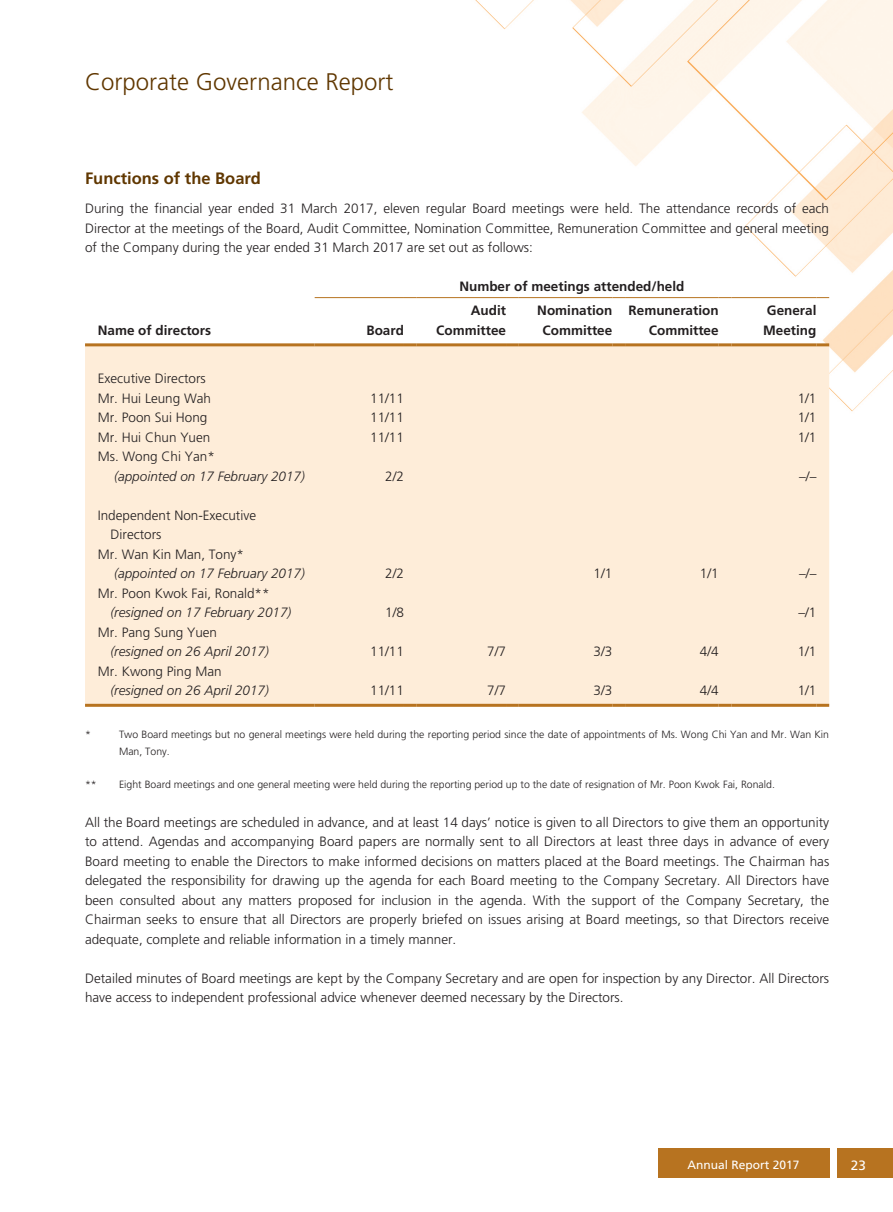
<style>
.page{position:relative;width:893px;height:1212px;background:#fff}
.page>*{position:absolute;margin:0;border:0;box-sizing:border-box;transform-origin:0 0}
.t1{font:300 24px "Frutiger LT Std";color:#603700}
.t2{font:700 16.5px "Frutiger LT Std";color:#603700}
.t3{font:300 13.5px/19.5px "Frutiger LT Std";color:#231f20;text-align:justify}
.t4{font:italic 300 13.5px "Frutiger LT Std";color:#231f20}
.t5{font:700 13.5px/19.5px "Frutiger LT Std";color:#231f20;text-align:right}
.t6{font:13.5px "Frutiger LT Std";color:#fff}
.t7{font:12px "Frutiger LT Std";color:#fff}
.t8{font:300 10.5px/16.5px "Frutiger LT Std";color:#231f20}
</style>
<div class="page">
<img style="left:314px;top:0;width:579px;height:1178px">
<div style="left:658px;top:1148px;width:171px;height:30px;background:#b77320"></div>
<div style="left:838px;top:1148px;width:55px;height:30px;background:#b77320"></div>
<div style="left:85px;top:346px;width:744px;height:358px;background:#feedd9"></div>
<hr style="left:85px;top:343px;width:230px;height:3px;background:#b77320">
<hr style="left:315px;top:343px;width:89px;height:3px;background:#b77320">
<svg style="left:404px;top:343px;width:13px;height:3px"></svg>
<hr style="left:417px;top:343px;width:89px;height:3px;background:#b77320">
<svg style="left:506px;top:343px;width:13px;height:3px"></svg>
<hr style="left:519px;top:343px;width:93px;height:3px;background:#b77320">
<svg style="left:612px;top:343px;width:13px;height:3px"></svg>
<hr style="left:625px;top:343px;width:94px;height:3px;background:#b77320">
<svg style="left:719px;top:343px;width:12px;height:3px"></svg>
<hr style="left:731px;top:343px;width:85px;height:3px;background:#b77320">
<hr style="left:85px;top:704px;width:230px;height:3px;background:#b77320">
<hr style="left:315px;top:704px;width:89px;height:3px;background:#b77320">
<svg style="left:404px;top:704px;width:13px;height:3px"></svg>
<hr style="left:417px;top:704px;width:89px;height:3px;background:#b77320">
<svg style="left:506px;top:704px;width:13px;height:3px"></svg>
<hr style="left:519px;top:704px;width:93px;height:3px;background:#b77320">
<svg style="left:612px;top:704px;width:13px;height:3px"></svg>
<hr style="left:625px;top:704px;width:94px;height:3px;background:#b77320">
<svg style="left:719px;top:704px;width:12px;height:3px"></svg>
<hr style="left:731px;top:704px;width:85px;height:3px;background:#b77320">
<svg style="left:816px;top:704px;width:13px;height:3px"></svg>
<svg style="left:816px;top:343px;width:13px;height:3px"></svg>
<hr style="left:315px;top:297px;width:89px;height:1px;background:#b77320">
<svg style="left:404px;top:297px;width:13px;height:1px"></svg>
<hr style="left:417px;top:297px;width:89px;height:1px;background:#b77320">
<svg style="left:506px;top:297px;width:13px;height:1px"></svg>
<hr style="left:519px;top:297px;width:93px;height:1px;background:#b77320">
<svg style="left:612px;top:297px;width:13px;height:1px"></svg>
<hr style="left:625px;top:297px;width:94px;height:1px;background:#b77320">
<svg style="left:719px;top:297px;width:12px;height:1px"></svg>
<hr style="left:731px;top:297px;width:85px;height:1px;background:#b77320">
<svg style="left:816px;top:297px;width:13px;height:1px"></svg>
<h1 class="t1" style="left:85px;top:68px;width:310px">Corporate Governance Report</h1>
<p class="t2" style="left:85px;top:168px;width:178px">Functions of the Board</p>
<p class="t3" style="left:85px;top:199px;width:746px">During the financial year ended 31 March 2017, eleven regular Board meetings were held. The attendance records of each Director at the meetings of the Board, Audit Committee, Nomination Committee, Remuneration Committee and general meeting of the Company during the year ended 31 March 2017 are set out as follows:</p>
<p class="t5" style="left:459px;top:277px;width:227px">Number of meetings attended/held</p>
<p class="t5" style="left:98px;top:320px;width:115px">Name of directors</p>
<p class="t5" style="left:366px;top:320px;width:39px">Board</p>
<p class="t5" style="left:436px;top:301px;width:71px">Audit<br>Committee</p>
<p class="t5" style="left:537px;top:301px;width:77px;text-align:center">Nomination<br>Committee</p>
<p class="t5" style="left:629px;top:301px;width:92px">Remuneration<br>Committee</p>
<p class="t5" style="left:763px;top:301px;width:55px;text-align:left">General<br>Meeting</p>
<p class="t3" style="left:98px;top:369px;width:115px">Executive Directors<br>Mr. Hui Leung Wah</p>
<p class="t3" style="left:370px;top:388px;width:35px">11/11</p>
<p class="t3" style="left:798px;top:388px;width:20px">1/1</p>
<p class="t3" style="left:98px;top:408px;width:111px">Mr. Poon Sui Hong</p>
<p class="t3" style="left:370px;top:408px;width:35px">11/11</p>
<p class="t3" style="left:798px;top:408px;width:20px">1/1</p>
<p class="t3" style="left:98px;top:427px;width:114px">Mr. Hui Chun Yuen</p>
<p class="t3" style="left:370px;top:427px;width:35px">11/11</p>
<p class="t3" style="left:798px;top:427px;width:20px">1/1</p>
<p class="t3" style="left:98px;top:447px;width:119px">Ms. Wong Chi Yan*</p>
<p class="t4" style="left:114px;top:468px;width:192px">(appointed on 17 February 2017)</p>
<p class="t3" style="left:385px;top:466px;width:20px">2/2</p>
<p class="t3" style="left:799px;top:466px;width:19px">–/–</p>
<p class="t3" style="left:98px;top:505px;width:160px">Independent Non-Executive</p>
<p class="t3" style="left:111px;top:525px;width:52px">Directors</p>
<p class="t3" style="left:98px;top:544px;width:148px">Mr. Wan Kin Man, Tony*</p>
<p class="t4" style="left:114px;top:566px;width:192px">(appointed on 17 February 2017)</p>
<p class="t3" style="left:385px;top:564px;width:20px">2/2</p>
<p class="t3" style="left:594px;top:564px;width:20px">1/1</p>
<p class="t3" style="left:700px;top:564px;width:20px">1/1</p>
<p class="t3" style="left:799px;top:564px;width:19px">–/–</p>
<p class="t3" style="left:98px;top:583px;width:173px">Mr. Poon Kwok Fai, Ronald**</p>
<p class="t4" style="left:111px;top:605px;width:182px">(resigned on 17 February 2017)</p>
<p class="t3" style="left:385px;top:603px;width:20px">1/8</p>
<p class="t3" style="left:798px;top:603px;width:20px">–/1</p>
<p class="t3" style="left:98px;top:622px;width:121px">Mr. Pang Sung Yuen</p>
<p class="t4" style="left:111px;top:644px;width:160px">(resigned on 26 April 2017)</p>
<p class="t3" style="left:370px;top:642px;width:35px">11/11</p>
<p class="t3" style="left:487px;top:642px;width:20px">7/7</p>
<p class="t3" style="left:594px;top:642px;width:20px">3/3</p>
<p class="t3" style="left:700px;top:642px;width:20px">4/4</p>
<p class="t3" style="left:798px;top:642px;width:20px">1/1</p>
<p class="t3" style="left:98px;top:661px;width:125px">Mr. Kwong Ping Man</p>
<p class="t4" style="left:111px;top:683px;width:160px">(resigned on 26 April 2017)</p>
<p class="t3" style="left:370px;top:681px;width:35px">11/11</p>
<p class="t3" style="left:487px;top:681px;width:20px">7/7</p>
<p class="t3" style="left:594px;top:681px;width:20px">3/3</p>
<p class="t3" style="left:700px;top:681px;width:20px">4/4</p>
<p class="t3" style="left:798px;top:681px;width:20px">1/1</p>
<p class="t8" style="left:85px;top:726px;width:7px">*</p>
<p class="t8" style="left:119px;top:726px;width:712px">Two Board meetings but no general meetings were held during the reporting period since the date of appointments of Ms. Wong Chi Yan and Mr. Wan Kin<br>Man, Tony.</p>
<p class="t8" style="left:85px;top:776px;width:13px">**</p>
<p class="t8" style="left:119px;top:776px;width:657px">Eight Board meetings and one general meeting were held during the reporting period up to the date of resignation of Mr. Poon Kwok Fai, Ronald.</p>
<p class="t3" style="left:85px;top:812px;width:746px">All the Board meetings are scheduled in advance, and at least 14 days’ notice is given to all Directors to give them an opportunity to attend. Agendas and accompanying Board papers are normally sent to all Directors at least three days in advance of every Board meeting to enable the Directors to make informed decisions on matters placed at the Board meetings. The Chairman has delegated the responsibility for drawing up the agenda for each Board meeting to the Company Secretary. All Directors have been consulted about any matters proposed for inclusion in the agenda. With the support of the Company Secretary, the Chairman seeks to ensure that all Directors are properly briefed on issues arising at Board meetings, so that Directors receive adequate, complete and reliable information in a timely manner.</p>
<p class="t3" style="left:85px;top:968px;width:746px">Detailed minutes of Board meetings are kept by the Company Secretary and are open for inspection by any Director. All Directors have access to independent professional advice whenever deemed necessary by the Directors.</p>
<p class="t7" style="left:688px;top:1157px;width:114px">Annual Report 2017</p>
<p class="t6" style="left:851px;top:1157px;width:17px">23</p>
</div>
